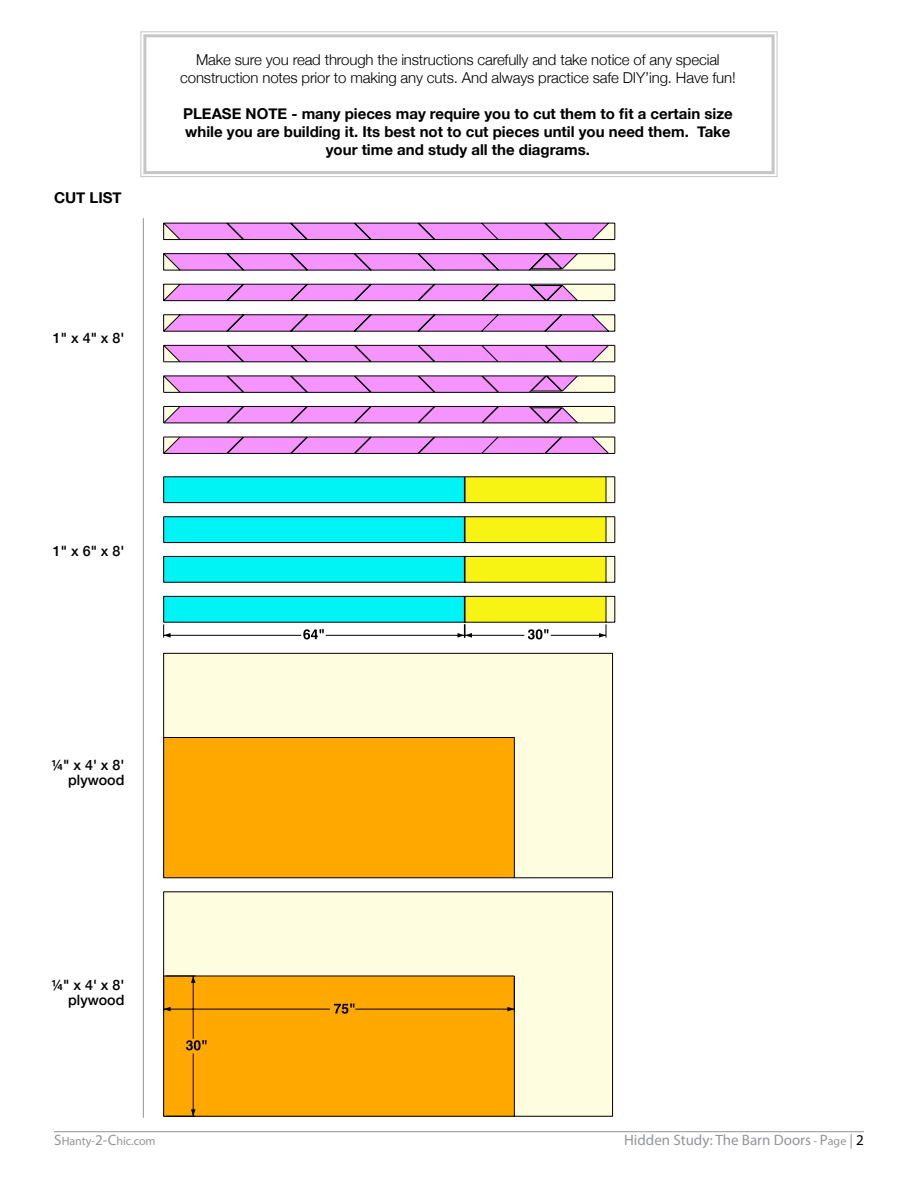
<style>
.page{position:relative;width:918px;height:1188px;background:#fff}
.page>*{position:absolute;margin:0;border:0;box-sizing:border-box;transform-origin:0 0}
.t1{font:700 15px/18px "Helvetica Neue";color:#000;text-align:center}
.t2{font:300 15px/18px "Helvetica Neue";letter-spacing:-.01em;color:#000;text-align:center}
.t3{font:15px "Myriad Pro";color:#939598}
.t4{font:500 14.25px/15px "Helvetica Neue";color:#000;text-align:right}
.t5{font:12px "Myriad Pro";color:#939598}
.s1{font-size:15px}
.s2{font-size:12px}
.s3{color:#000}
</style>
<div class="page">
<hr style="left:54px;top:1131px;width:810px;height:1px;background:#939598">
<hr style="left:143px;top:218px;width:1px;height:900px;background:#939598">
<svg style="left:140px;top:31px;width:638px;height:146px"></svg>
<div style="left:143px;top:34px;width:632px;height:140px;border:3px solid #c4c6c8"></div>
<svg style="left:163px;top:222px;width:453px;height:401px"></svg>
<svg style="left:164px;top:253px;width:451px;height:48px"></svg>
<svg style="left:163px;top:344px;width:452px;height:19px"></svg>
<svg style="left:163px;top:436px;width:452px;height:18px"></svg>
<svg style="left:163px;top:375px;width:452px;height:49px"></svg>
<hr style="left:551px;top:635px;width:55px;height:1px;background:#000">
<hr style="left:465px;top:635px;width:59px;height:1px;background:#000">
<hr style="left:326px;top:635px;width:138px;height:1px;background:#000">
<hr style="left:164px;top:635px;width:137px;height:1px;background:#000">
<svg style="left:163px;top:624px;width:8px;height:14px"></svg>
<svg style="left:457px;top:596px;width:15px;height:42px"></svg>
<svg style="left:599px;top:624px;width:8px;height:14px"></svg>
<div style="left:164px;top:892px;width:448px;height:224px;background:#fffddf"></div>
<div style="left:164px;top:976px;width:350px;height:140px;background:#ffa900"></div>
<div style="left:164px;top:654px;width:448px;height:223px;background:#fffddf"></div>
<div style="left:164px;top:738px;width:350px;height:140px;background:#ffa900"></div>
<hr style="left:164px;top:737px;width:350px;height:1px;background:#000">
<hr style="left:164px;top:877px;width:350px;height:1px;background:#000">
<hr style="left:163px;top:738px;width:1px;height:140px;background:#000">
<hr style="left:514px;top:738px;width:1px;height:140px;background:#000">
<hr style="left:514px;top:877px;width:99px;height:1px;background:#000">
<hr style="left:163px;top:653px;width:1px;height:85px;background:#000">
<hr style="left:164px;top:653px;width:449px;height:1px;background:#000">
<hr style="left:612px;top:653px;width:1px;height:225px;background:#000">
<hr style="left:514px;top:1116px;width:99px;height:1px;background:#000">
<hr style="left:163px;top:892px;width:1px;height:84px;background:#000">
<hr style="left:164px;top:891px;width:449px;height:1px;background:#000">
<hr style="left:612px;top:892px;width:1px;height:224px;background:#000">
<hr style="left:164px;top:976px;width:350px;height:1px;background:#000">
<hr style="left:164px;top:1116px;width:350px;height:1px;background:#000">
<hr style="left:163px;top:976px;width:1px;height:140px;background:#000">
<hr style="left:514px;top:976px;width:1px;height:140px;background:#000">
<hr style="left:193px;top:1054px;width:1px;height:62px;background:#000">
<hr style="left:193px;top:976px;width:1px;height:63px;background:#000">
<hr style="left:355px;top:1009px;width:159px;height:1px;background:#000">
<hr style="left:164px;top:1009px;width:166px;height:1px;background:#000">
<svg style="left:164px;top:1007px;width:7px;height:4px"></svg>
<svg style="left:507px;top:1007px;width:7px;height:4px"></svg>
<svg style="left:191px;top:976px;width:5px;height:7px"></svg>
<svg style="left:191px;top:1109px;width:5px;height:7px"></svg>
<div style="left:164px;top:517px;width:300px;height:26px;background:#00f4f5"></div>
<div style="left:465px;top:517px;width:141px;height:26px;background:#f7f313"></div>
<div style="left:465px;top:477px;width:141px;height:26px;background:#f7f313"></div>
<div style="left:164px;top:477px;width:300px;height:26px;background:#00f4f5"></div>
<svg style="left:163px;top:517px;width:1px;height:26px"></svg>
<hr style="left:164px;top:516px;width:300px;height:1px;background:#000">
<hr style="left:164px;top:542px;width:300px;height:1px;background:#000">
<hr style="left:465px;top:516px;width:141px;height:1px;background:#000">
<hr style="left:465px;top:542px;width:141px;height:1px;background:#000">
<hr style="left:465px;top:476px;width:141px;height:1px;background:#000">
<hr style="left:465px;top:502px;width:141px;height:1px;background:#000">
<svg style="left:163px;top:477px;width:1px;height:26px"></svg>
<hr style="left:164px;top:476px;width:300px;height:1px;background:#000">
<hr style="left:164px;top:502px;width:300px;height:1px;background:#000">
<svg style="left:464px;top:516px;width:2px;height:27px"></svg>
<svg style="left:464px;top:476px;width:2px;height:27px"></svg>
<svg style="left:606px;top:516px;width:9px;height:27px"></svg>
<svg style="left:606px;top:476px;width:9px;height:27px"></svg>
<svg style="left:303px;top:629px;width:21px;height:10px"></svg>
<svg style="left:528px;top:629px;width:21px;height:10px"></svg>
<svg style="left:334px;top:1004px;width:21px;height:10px"></svg>
<svg style="left:186px;top:1040px;width:21px;height:10px"></svg>
<p class="t1" style="left:54px;top:189px;width:69px">CUT LIST</p>
<p class="t4" style="left:53px;top:329px;width:73px">1" x 4" x 8'</p>
<p class="t2" style="left:180px;top:50px;width:557px">Make sure you read through the instructions carefully and take notice of any special construction notes prior to making any cuts. And always practice safe DIY’ing. Have fun!</p>
<p class="t1" style="left:183px;top:105px;width:551px">PLEASE NOTE - many pieces may require you to cut them to fit a certain size while you are building it. Its best not to cut pieces until you need them. Take your time and study all the diagrams.</p>
<p class="t4" style="left:53px;top:543px;width:73px">1" x 6" x 8'</p>
<p class="t4" style="left:51px;top:756px;width:75px">¼" x 4' x 8' plywood</p>
<p class="t4" style="left:51px;top:976px;width:75px">¼" x 4' x 8' plywood</p>
<p class="t5" style="left:54px;top:1134px;width:103px"><span class="s1">S</span>Hanty-<span class="s1">2-C</span>hic.com</p>
<p class="t3" style="left:624px;top:1131px;width:241px">Hidden Study: The Barn Doors <span class="s2">-</span> P<span class="s2">age</span> | <span class="s3">2</span></p>
</div>
